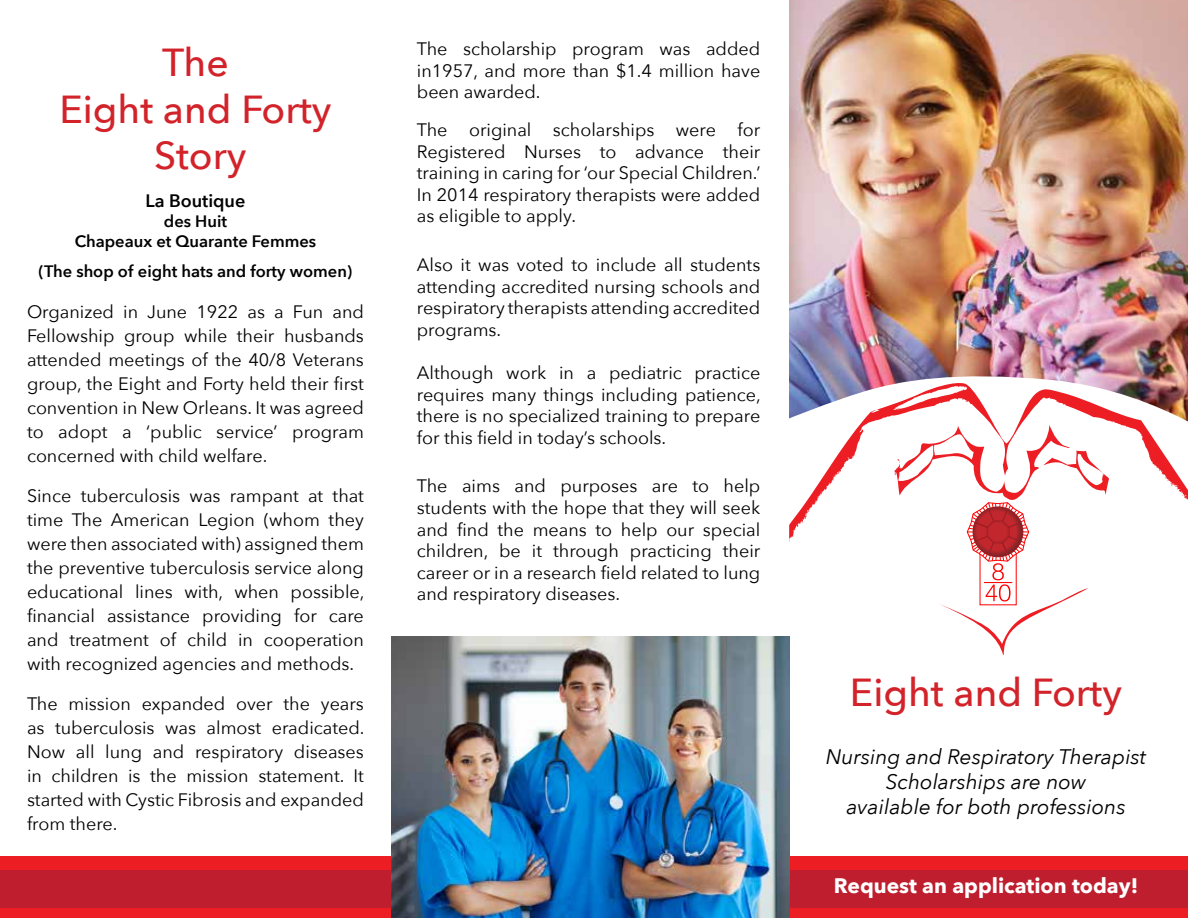
<style>
.page{position:relative;width:1188px;height:918px;background:#fff}
.page>*{position:absolute;margin:0;border:0;box-sizing:border-box;transform-origin:0 0}
.t1{font:500 39px/46.8px "Avenir Next";color:#d2232a;text-align:center}
.t2{font:italic 21px/25.2px "Avenir Next";color:#000;text-align:center}
.t3{font:700 21px "Avenir Next";color:#fff}
.t4{font:18px/24px "Avenir Next";color:#000;text-align:justify}
.t5{font:600 18px "Avenir Next";color:#000}
.t6{font:600 16.5px/19.8px "Avenir Next";color:#000;text-align:center}
</style>
<div class="page">
<svg style="left:789px;top:422px;width:399px;height:120px"></svg>
<img style="left:789px;top:0;width:399px;height:422px">
<div style="left:0;top:856px;width:1188px;height:62px;background:#ed1d24"></div>
<div style="left:0;top:870px;width:1188px;height:37px;background:#be1e2d"></div>
<svg style="left:895px;top:424px;width:214px;height:231px"></svg>
<img style="left:392px;top:636px;width:398px;height:282px">
<h1 class="t1" style="left:59px;top:38px;width:274px">The<br>Eight and Forty<br>Story</h1>
<p class="t5" style="left:146px;top:186px;width:101px">La Boutique</p>
<p class="t6" style="left:75px;top:211px;width:243px">des Huit<br>Chapeaux et Quarante Femmes</p>
<p class="t6" style="left:39px;top:261px;width:315px">(The shop of eight hats and forty women)</p>
<p class="t4" style="left:27px;top:299px;width:338px">Organized in June 1922 as a Fun and Fellowship group while their husbands attended meetings of the 40/8 Veterans group, the Eight and Forty held their first convention in New Orleans. It was agreed to adopt a ‘public service’ program concerned with child welfare.</p>
<p class="t4" style="left:27px;top:483px;width:339px">Since tuberculosis was rampant at that time The American Legion (whom they were then associated with) assigned them the preventive tuberculosis service along educational lines with, when possible, financial assistance providing for care and treatment of child in cooperation with recognized agencies and methods.</p>
<p class="t4" style="left:27px;top:691px;width:339px">The mission expanded over the years as tuberculosis was almost eradicated.<br>Now all lung and respiratory diseases in children is the mission statement. It started with Cystic Fibrosis and expanded from there.</p>
<p class="t4" style="left:417px;top:37px;width:345px;line-height:21.6px">The scholarship program was added in1957, and more than $1.4 million have been awarded.</p>
<p class="t4" style="left:417px;top:118px;width:345px;line-height:21.6px">The original scholarships were for Registered Nurses to advance their training in caring for ‘our Special Children.’ In 2014 respiratory therapists were added as eligible to apply.</p>
<p class="t4" style="left:417px;top:253px;width:345px;line-height:21.6px">Also it was voted to include all students attending accredited nursing schools and respiratory therapists attending accredited programs.</p>
<p class="t4" style="left:417px;top:361px;width:345px;line-height:21.6px">Although work in a pediatric practice requires many things including patience, there is no specialized training to prepare for this field in today’s schools.</p>
<p class="t4" style="left:417px;top:475px;width:345px;line-height:21.6px">The aims and purposes are to help students with the hope that they will seek and find the means to help our special children, be it through practicing their career or in a research field related to lung and respiratory diseases.</p>
<h1 class="t1" style="left:850px;top:668px;width:274px">Eight and Forty</h1>
<p class="t2" style="left:826px;top:743px;width:322px">Nursing and Respiratory Therapist<br>Scholarships are now<br>available for both professions</p>
<p class="t3" style="left:834px;top:868px;width:306px">Request an application today!</p>
</div>
